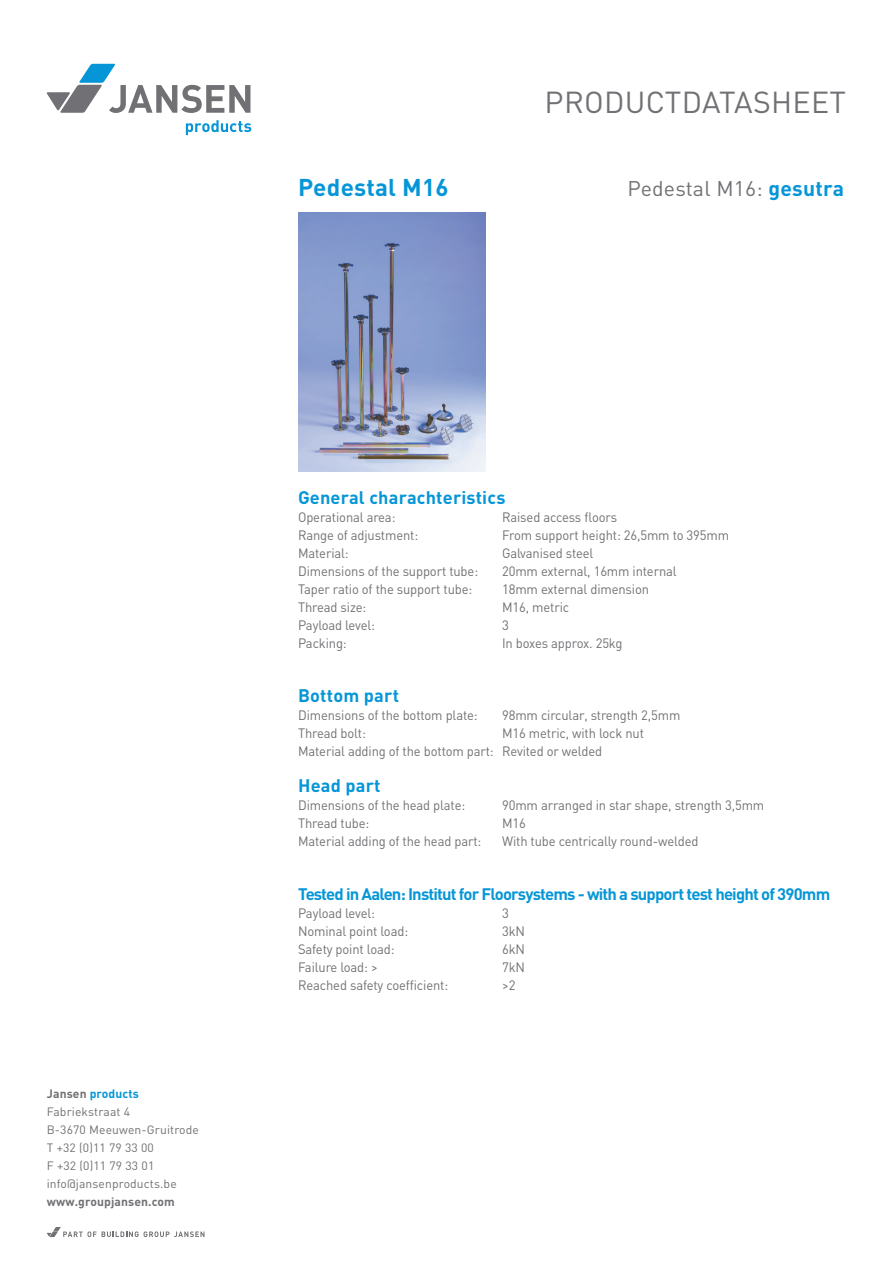
<style>
.page{position:relative;width:893px;height:1263px;background:#fff}
.page>*{position:absolute;margin:0;border:0;box-sizing:border-box;transform-origin:0 0}
.t1{font:30px "DIN";letter-spacing:.01em;color:#717074}
.t2{font:700 24px "DIN";letter-spacing:.01em;color:#0696d7}
.t3{font:21px "DIN";color:#717074}
.t4{font:700 18px "DIN";letter-spacing:.01em;color:#0696d7}
.t5{font:700 16.5px "DIN";letter-spacing:-.05em;color:#0696d7}
.t6{font:13.5px/18px "DIN";letter-spacing:-.01em;color:#717074;scale:.96 1}
.t7{font:12px/18px "DIN";letter-spacing:.01em;color:#717074}
.t8{font:700 12px "DIN";letter-spacing:.01em;color:#717074}
.s1{font-weight:700;color:#0696d7}
.s2{font-weight:700}
</style>
<div class="page">
<svg style="left:46px;top:64px;width:204px;height:49px"></svg>
<svg style="left:186px;top:120px;width:65px;height:15px"></svg>
<svg style="left:47px;top:1227px;width:158px;height:10px"></svg>
<img style="left:298px;top:213px;width:188px;height:258px">
<h1 class="t1" style="left:545px;top:86px;width:303px">Productdatasheet</h1>
<h2 class="t2" style="left:298px;top:171px;width:152px">Pedestal M16</h2>
<h3 class="t3" style="left:627px;top:176px;width:218px">Pedestal M16: <span class="s1">gesutra</span></h3>
<p class="t7" style="left:47px;top:1085px;width:154px"><span class="s2">Jansen</span> <span class="s1">products<br></span>Fabriekstraat 4<br>B-3670 Meeuwen-Gruitrode<br>T +32 (0)11 79 33 00<br>F +32 (0)11 79 33 01 info@jansenproducts.be</p>
<p class="t8" style="left:47px;top:1194px;width:130px">www.groupjansen.com</p>
<h3 class="t4" style="left:298px;top:485px;width:209px">General charachteristics</h3>
<p class="t6" style="left:298px;top:508px;width:103px">Operational area:</p>
<p class="t6" style="left:502px;top:508px;width:121px">Raised access floors</p>
<p class="t6" style="left:298px;top:526px;width:127px">Range of adjustment:</p>
<p class="t6" style="left:502px;top:526px;width:238px">From support height: 26,5mm to 395mm</p>
<p class="t6" style="left:298px;top:544px;width:54px">Material:</p>
<p class="t6" style="left:502px;top:544px;width:97px">Galvanised steel</p>
<p class="t6" style="left:298px;top:562px;width:189px">Dimensions of the support tube:</p>
<p class="t6" style="left:502px;top:562px;width:183px">20mm external, 16mm internal</p>
<p class="t6" style="left:298px;top:580px;width:183px">Taper ratio of the support tube:</p>
<p class="t6" style="left:502px;top:580px;width:155px">18mm external dimension</p>
<p class="t6" style="left:298px;top:598px;width:73px">Thread size:</p>
<p class="t6" style="left:502px;top:598px;width:71px">M16, metric</p>
<p class="t6" style="left:298px;top:616px;width:82px">Payload level:</p>
<p class="t6" style="left:502px;top:616px;width:9px">3</p>
<p class="t6" style="left:298px;top:634px;width:52px">Packing:</p>
<p class="t6" style="left:502px;top:634px;width:127px">In boxes approx. 25kg</p>
<h3 class="t4" style="left:298px;top:683px;width:102px">Bottom part</h3>
<p class="t6" style="left:298px;top:706px;width:189px">Dimensions of the bottom plate:</p>
<p class="t6" style="left:502px;top:706px;width:187px">98mm circular, strength 2,5mm</p>
<p class="t6" style="left:298px;top:724px;width:72px">Thread bolt:</p>
<p class="t6" style="left:298px;top:724px;width:362px;text-indent:204px">M16 metric, with lock nut<br>Material adding of the bottom part: Revited or welded</p>
<h3 class="t4" style="left:298px;top:773px;width:84px">Head part</h3>
<p class="t6" style="left:298px;top:796px;width:176px">Dimensions of the head plate:</p>
<p class="t6" style="left:502px;top:796px;width:275px">90mm arranged in star shape, strength 3,5mm</p>
<p class="t6" style="left:298px;top:814px;width:76px">Thread tube:</p>
<p class="t6" style="left:502px;top:814px;width:26px">M16</p>
<p class="t6" style="left:298px;top:832px;width:192px">Material adding of the head part:</p>
<p class="t6" style="left:502px;top:832px;width:206px">With tube centrically round-welded</p>
<p class="t5" style="left:298px;top:883px;width:534px">Tested in Aalen: Institut for Floorsystems - with a support test height of 390mm</p>
<p class="t6" style="left:298px;top:904px;width:82px">Payload level:</p>
<p class="t6" style="left:502px;top:904px;width:9px">3</p>
<p class="t6" style="left:298px;top:922px;width:116px">Nominal point load:</p>
<p class="t6" style="left:502px;top:922px;width:25px">3kN</p>
<p class="t6" style="left:298px;top:940px;width:102px">Safety point load:</p>
<p class="t6" style="left:502px;top:940px;width:25px">6kN</p>
<p class="t6" style="left:298px;top:958px;width:85px">Failure load: &gt;</p>
<p class="t6" style="left:502px;top:958px;width:25px">7kN</p>
<p class="t6" style="left:298px;top:976px;width:158px">Reached safety coefficient:</p>
<p class="t6" style="left:502px;top:976px;width:15px">&gt;2</p>
</div>
